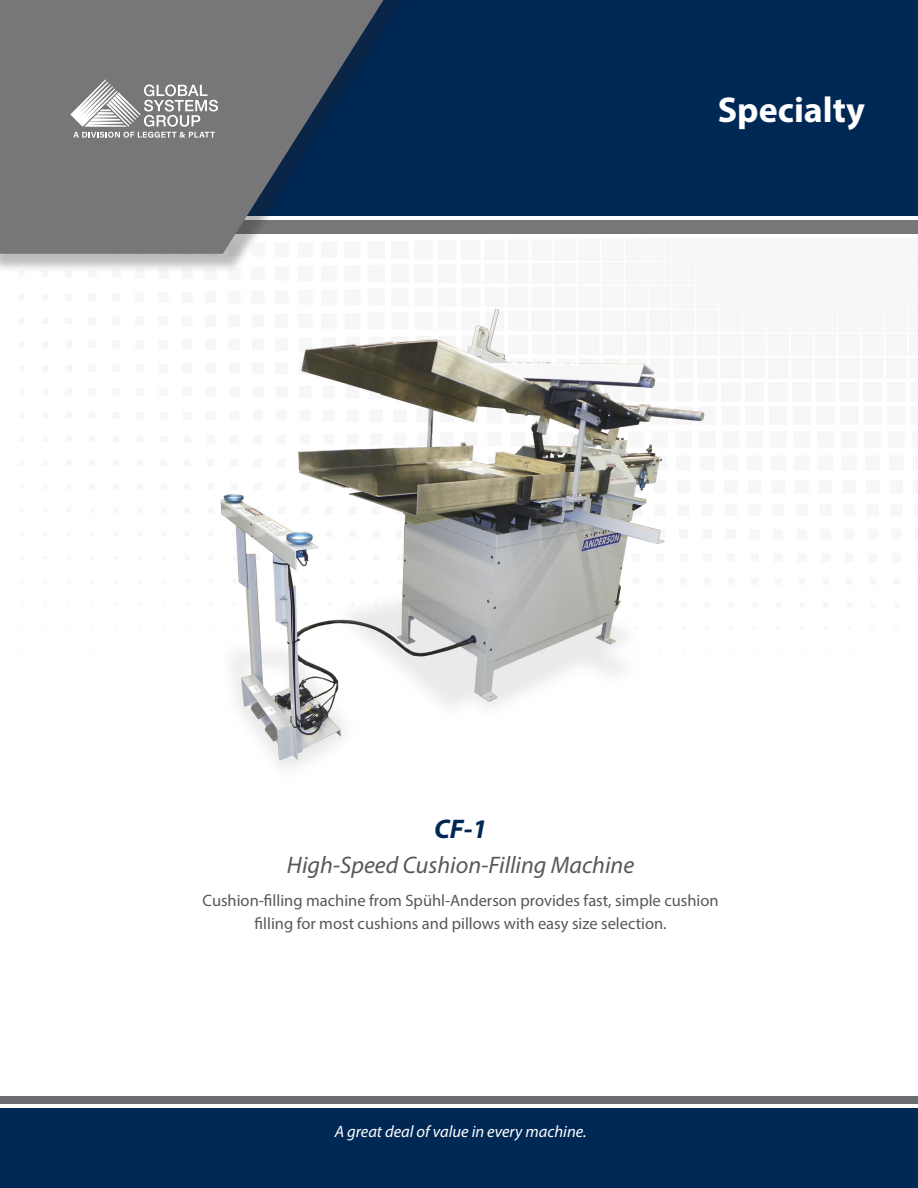
<style>
.page{position:relative;width:918px;height:1188px;background:#fff}
.page>*{position:absolute;margin:0;border:0;box-sizing:border-box;transform-origin:0 0}
.t1{font:700 36px "Myriad Pro";color:#fff}
.t2{font:italic 700 27px "Myriad Pro";color:#002855}
.t3{font:italic 24px "Myriad Pro";color:#57585a}
.t4{font:16.5px "Myriad Pro";color:#57585a}
.t5{font:italic 16.5px "Myriad Pro";color:#fff}
</style>
<div class="page">
<img style="left:43px;top:263px;width:827px;height:505px">
<div style="left:0;top:0;width:918px;height:216px;background:#002855"></div>
<div style="left:0;top:1108px;width:918px;height:80px;background:#002855"></div>
<div style="left:0;top:220px;width:918px;height:14px;background:#77777a"></div>
<div style="left:0;top:1097px;width:918px;height:7px;background:#6c6d70"></div>
<div style="left:0;top:0;width:409px;height:273px;background:#231f20;opacity:.3"></div>
<svg style="left:0;top:0;width:383px;height:254px;fill:#77777a"></svg>
<svg style="left:70px;top:79px;width:148px;height:59px;background:#9e9ea0"></svg>
<p class="t1" style="left:718px;top:86px;width:149px">Specialty</p>
<p class="t2" style="left:434px;top:811px;width:54px">CF-1</p>
<p class="t3" style="left:287px;top:850px;width:349px">High-Speed Cushion-Filling Machine</p>
<p class="t4" style="left:203px;top:891px;width:517px">Cushion-filling machine from Spühl-Anderson provides fast, simple cushion</p>
<p class="t4" style="left:255px;top:913px;width:414px">filling for most cushions and pillows with easy size selection.</p>
<p class="t5" style="left:335px;top:1121px;width:253px">A great deal of value in every machine.</p>
</div>
